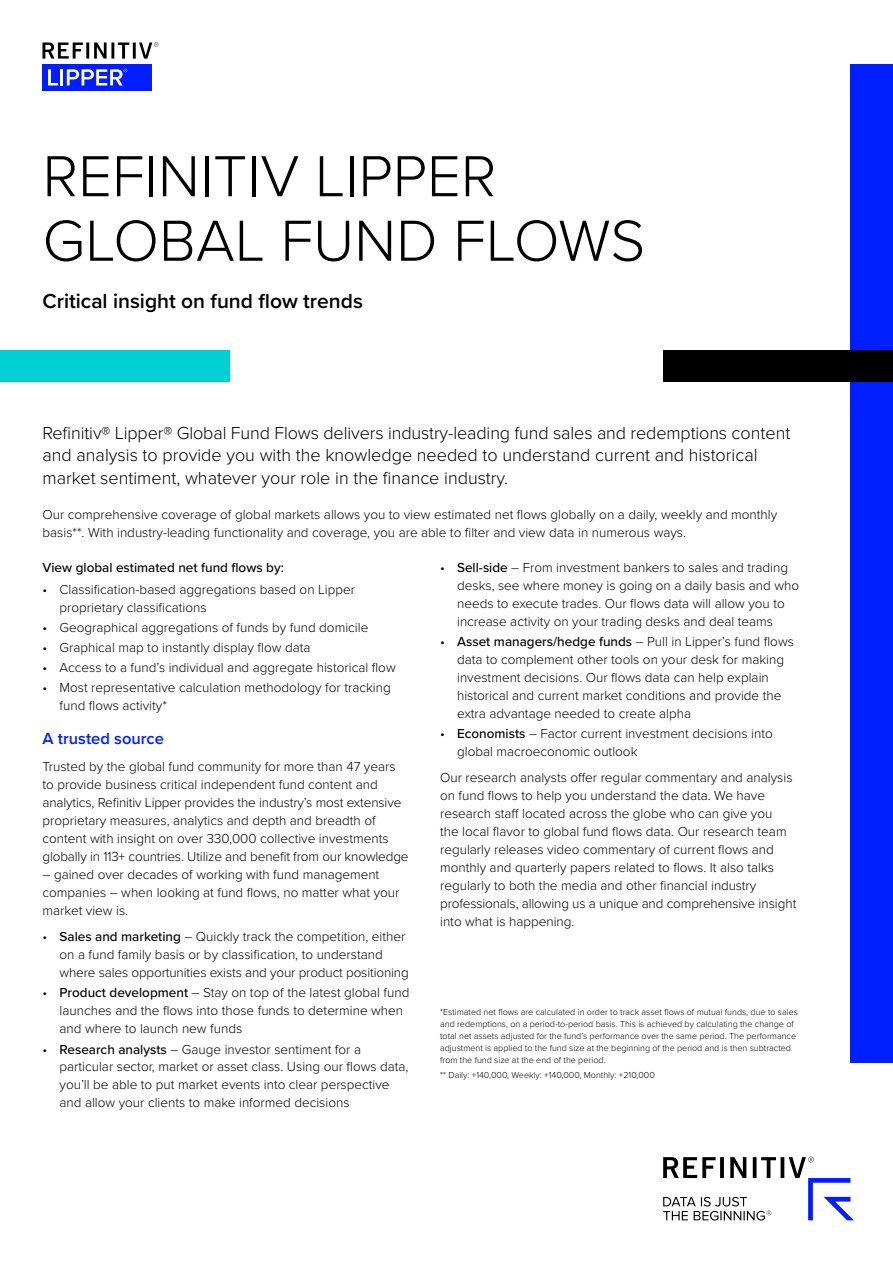
<style>
.page{position:relative;width:893px;height:1263px;background:#fff}
.page>*{position:absolute;margin:0;border:0;box-sizing:border-box;transform-origin:0 0}
.t1{font:300 60px/64.5px "Proxima Nova";color:#000}
.t2{font:600 21px "Proxima Nova";color:#000}
.t3{font:300 18px/22.5px "Proxima Nova";color:#000}
.t4{font:600 16.5px "Proxima Nova";color:#001eff}
.t5{font:300 13.5px/18px "Proxima Nova";color:#000}
.t6{font:500 13.5px "Proxima Nova";color:#000}
.t7{font:300 9px/12px "Proxima Nova";color:#000}
.s1{font-weight:500}
</style>
<div class="page">
<div style="left:850px;top:64px;width:43px;height:999px;background:#001eff"></div>
<svg style="left:663px;top:1157px;width:191px;height:63px"></svg>
<div style="left:663px;top:350px;width:230px;height:32px;background:#000"></div>
<div style="left:0;top:350px;width:230px;height:32px;background:#00d0d4"></div>
<div style="left:43px;top:64px;width:109px;height:27px;background:#001eff"></div>
<svg style="left:48px;top:69px;width:79px;height:16px"></svg>
<svg style="left:43px;top:42px;width:116px;height:17px"></svg>
<h1 class="t1" style="left:43px;top:141px;width:604px">REFINITIV LIPPER<br>GLOBAL FUND FLOWS</h1>
<h2 class="t2" style="left:43px;top:285px;width:322px">Critical insight on fund flow trends</h2>
<p class="t3" style="left:43px;top:420px;width:749px">Refinitiv® Lipper® Global Fund Flows delivers industry-leading fund sales and redemptions content and analysis to provide you with the knowledge needed to understand current and historical market sentiment, whatever your role in the finance industry.</p>
<p class="t5" style="left:43px;top:504px;width:736px">Our comprehensive coverage of global markets allows you to view estimated net flows globally on a daily, weekly and monthly basis**. With industry-leading functionality and coverage, you are able to filter and view data in numerous ways.</p>
<p class="t6" style="left:43px;top:557px;width:243px">View global estimated net fund flows by:</p>
<p class="t5" style="left:60px;top:580px;width:297px;text-indent:-17px">• Classification-based aggregations based on Lipper proprietary classifications</p>
<p class="t5" style="left:43px;top:618px;width:327px">• Geographical aggregations of funds by fund domicile</p>
<p class="t5" style="left:43px;top:638px;width:269px">• Graphical map to instantly display flow data</p>
<p class="t5" style="left:43px;top:658px;width:355px">• Access to a fund’s individual and aggregate historical flow</p>
<p class="t5" style="left:60px;top:678px;width:333px;text-indent:-17px">• Most representative calculation methodology for tracking fund flows activity*</p>
<p class="t4" style="left:43px;top:726px;width:123px">A trusted source</p>
<p class="t5" style="left:43px;top:756px;width:368px">Trusted by the global fund community for more than 47 years to provide business critical independent fund content and analytics, Refinitiv Lipper provides the industry’s most extensive proprietary measures, analytics and depth and breadth of content with insight on over 330,000 collective investments globally in 113+ countries. Utilize and benefit from our knowledge</p>
<p class="t5" style="left:43px;top:864px;width:358px">– gained over decades of working with fund management companies – when looking at fund flows, no matter what your market view is.</p>
<p class="t5" style="left:60px;top:927px;width:351px;text-indent:-17px">• <span class="s1">Sales and marketing</span> – Quickly track the competition, either on a fund family basis or by classification, to understand where sales opportunities exists and your product positioning</p>
<p class="t5" style="left:60px;top:983px;width:351px;text-indent:-17px">• <span class="s1">Product development</span> – Stay on top of the latest global fund launches and the flows into those funds to determine when and where to launch new funds</p>
<p class="t5" style="left:60px;top:1039px;width:351px;text-indent:-17px">• <span class="s1">Research analysts</span> – Gauge investor sentiment for a particular sector, market or asset class. Using our flows data, you’ll be able to put market events into clear perspective and allow your clients to make informed decisions</p>
<p class="t5" style="left:457px;top:557px;width:344px;text-indent:-17px">• <span class="s1">Sell-side</span> – From investment bankers to sales and trading desks, see where money is going on a daily basis and who needs to execute trades. Our flows data will allow you to increase activity on your trading desks and deal teams</p>
<p class="t5" style="left:457px;top:631px;width:338px;text-indent:-17px">• <span class="s1">Asset managers/hedge funds</span> – Pull in Lipper’s fund flows data to complement other tools on your desk for making investment decisions. Our flows data can help explain historical and current market conditions and provide the extra advantage needed to create alpha</p>
<p class="t5" style="left:457px;top:724px;width:317px;text-indent:-17px">• <span class="s1">Economists</span> – Factor current investment decisions into global macroeconomic outlook</p>
<p class="t5" style="left:440px;top:768px;width:358px">Our research analysts offer regular commentary and analysis on fund flows to help you understand the data. We have research staff located across the globe who can give you<br>the local flavor to global fund flows data. Our research team regularly releases video commentary of current flows and monthly and quarterly papers related to flows. It also talks regularly to both the media and other financial industry professionals, allowing us a unique and comprehensive insight into what is happening.</p>
<p class="t7" style="left:440px;top:1006px;width:359px">*Estimated net flows are calculated in order to track asset flows of mutual funds, due to sales and redemptions, on a period-to-period basis. This is achieved by calculating the change of total net assets adjusted for the fund’s performance over the same period. The performance adjustment is applied to the fund size at the beginning of the period and is then subtracted from the fund size at the end of the period.</p>
<p class="t7" style="left:440px;top:1068px;width:216px">** Daily: +140,000, Weekly: +140,000, Monthly: +210,000</p>
</div>
